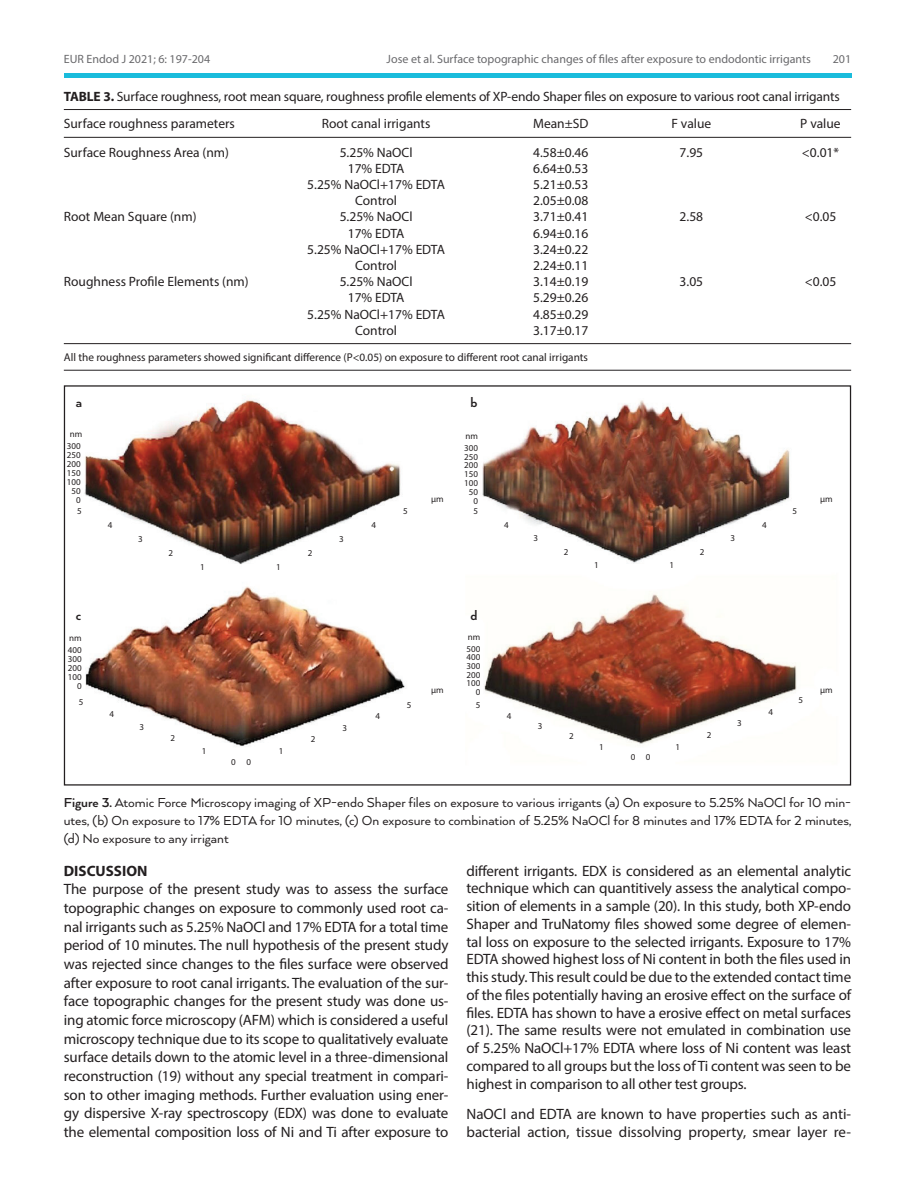
<style>
.page{position:relative;width:915px;height:1191px;background:#fff}
.page>*{position:absolute;margin:0;border:0;box-sizing:border-box;transform-origin:0 0}
.t1{font:15px/17.7px "Myriad Pro";letter-spacing:-.01em;color:#231f20;text-align:justify}
.t2{font:15px/18px "Arquitecta";color:#231f20;text-align:justify}
.t3{font:700 15px "Myriad Pro";color:#231f20}
.t4{font:700 15px "Arquitecta";color:#231f20}
.t5{font:13.5px "Myriad Pro";color:#231f20}
.t6{font:12px "Myriad Pro";color:#69696c}
.t7{font:11.25px "Myriad Pro";color:#231f20}
.t8{font:9px "Myriad Pro";color:#231f20}
.s1{font-weight:700}
</style>
<div class="page">
<div style="left:64px;top:73px;width:786px;height:5px;background:#1abcdc"></div>
<hr style="left:64px;top:109px;width:786px;height:1px;background:#231f20">
<hr style="left:64px;top:137px;width:786px;height:1px;background:#231f20">
<hr style="left:64px;top:343px;width:786px;height:1px;background:#231f20">
<hr style="left:64px;top:370px;width:786px;height:1px;background:#231f20">
<img style="left:84px;top:400px;width:713px;height:347px">
<p class="t6" style="left:64px;top:52px;width:148px">EUR Endod J 2021; 6: 197-204</p>
<p class="t6" style="left:386px;top:52px;width:425px">Jose et al. Surface topographic changes of files after exposure to endodontic irrigants</p>
<p class="t6" style="left:832px;top:52px;width:20px">201</p>
<p class="t5" style="left:64px;top:88px;width:777px"><span class="s1">TABLE 3.</span> Surface roughness, root mean square, roughness profile elements of XP-endo Shaper files on exposure to various root canal irrigants</p>
<p class="t5" style="left:64px;top:115px;width:172px">Surface roughness parameters</p>
<p class="t5" style="left:321px;top:115px;width:110px">Root canal irrigants</p>
<p class="t5" style="left:533px;top:115px;width:57px">Mean±SD</p>
<p class="t5" style="left:671px;top:115px;width:41px">F value</p>
<p class="t5" style="left:800px;top:115px;width:42px">P value</p>
<p class="t5" style="left:64px;top:144px;width:167px">Surface Roughness Area (nm)</p>
<p class="t5" style="left:339px;top:144px;width:74px">5.25% NaOCl</p>
<p class="t5" style="left:533px;top:144px;width:57px">4.58±0.46</p>
<p class="t5" style="left:679px;top:144px;width:25px">7.95</p>
<p class="t5" style="left:801px;top:144px;width:39px">&lt;0.01*</p>
<p class="t5" style="left:347px;top:160px;width:58px">17% EDTA</p>
<p class="t5" style="left:533px;top:160px;width:57px">6.64±0.53</p>
<p class="t5" style="left:307px;top:176px;width:139px">5.25% NaOCl+17% EDTA</p>
<p class="t5" style="left:533px;top:176px;width:57px">5.21±0.53</p>
<p class="t5" style="left:355px;top:192px;width:43px">Control</p>
<p class="t5" style="left:533px;top:192px;width:57px">2.05±0.08</p>
<p class="t5" style="left:64px;top:208px;width:134px">Root Mean Square (nm)</p>
<p class="t5" style="left:339px;top:208px;width:74px">5.25% NaOCl</p>
<p class="t5" style="left:533px;top:208px;width:57px">3.71±0.41</p>
<p class="t5" style="left:679px;top:208px;width:25px">2.58</p>
<p class="t5" style="left:804px;top:208px;width:33px">&lt;0.05</p>
<p class="t5" style="left:347px;top:225px;width:58px">17% EDTA</p>
<p class="t5" style="left:533px;top:225px;width:57px">6.94±0.16</p>
<p class="t5" style="left:307px;top:241px;width:139px">5.25% NaOCl+17% EDTA</p>
<p class="t5" style="left:533px;top:241px;width:57px">3.24±0.22</p>
<p class="t5" style="left:355px;top:257px;width:43px">Control</p>
<p class="t5" style="left:533px;top:257px;width:57px">2.24±0.11</p>
<p class="t5" style="left:64px;top:273px;width:186px">Roughness Profile Elements (nm)</p>
<p class="t5" style="left:339px;top:273px;width:74px">5.25% NaOCl</p>
<p class="t5" style="left:533px;top:273px;width:57px">3.14±0.19</p>
<p class="t5" style="left:679px;top:273px;width:25px">3.05</p>
<p class="t5" style="left:804px;top:273px;width:33px">&lt;0.05</p>
<p class="t5" style="left:347px;top:289px;width:58px">17% EDTA</p>
<p class="t5" style="left:533px;top:289px;width:57px">5.29±0.26</p>
<p class="t5" style="left:307px;top:306px;width:139px">5.25% NaOCl+17% EDTA</p>
<p class="t5" style="left:533px;top:306px;width:57px">4.85±0.29</p>
<p class="t5" style="left:355px;top:322px;width:43px">Control</p>
<p class="t5" style="left:533px;top:322px;width:57px">3.17±0.17</p>
<p class="t7" style="left:64px;top:350px;width:525px">All the roughness parameters showed significant difference (P&lt;0.05) on exposure to different root canal irrigants</p>
<p class="t4" style="left:76px;top:393px;width:8px">a</p>
<p class="t8" style="left:70px;top:429px;width:14px">nm</p>
<p class="t4" style="left:470px;top:393px;width:9px">b</p>
<p class="t8" style="left:465px;top:430px;width:14px">nm</p>
<p class="t8" style="left:67px;top:441px;width:15px">300</p>
<p class="t8" style="left:464px;top:442px;width:15px">300</p>
<p class="t8" style="left:67px;top:449px;width:15px">250</p>
<p class="t8" style="left:464px;top:451px;width:15px">250</p>
<p class="t8" style="left:464px;top:460px;width:15px">200</p>
<p class="t8" style="left:67px;top:458px;width:15px">200</p>
<p class="t8" style="left:67px;top:467px;width:15px">150</p>
<p class="t8" style="left:464px;top:469px;width:15px">150</p>
<p class="t8" style="left:464px;top:477px;width:15px">100</p>
<p class="t8" style="left:67px;top:476px;width:15px">100</p>
<p class="t8" style="left:72px;top:485px;width:11px">50</p>
<p class="t8" style="left:469px;top:486px;width:11px">50</p>
<p class="t8" style="left:473px;top:495px;width:6px">0</p>
<p class="t8" style="left:76px;top:494px;width:6px">0</p>
<p class="t8" style="left:431px;top:494px;width:14px">µm</p>
<p class="t8" style="left:77px;top:506px;width:6px">5</p>
<p class="t8" style="left:403px;top:506px;width:6px">5</p>
<p class="t8" style="left:792px;top:506px;width:6px">5</p>
<p class="t8" style="left:108px;top:520px;width:6px">4</p>
<p class="t8" style="left:371px;top:520px;width:6px">4</p>
<p class="t8" style="left:504px;top:519px;width:6px">4</p>
<p class="t8" style="left:761px;top:519px;width:6px">4</p>
<p class="t8" style="left:138px;top:534px;width:6px">3</p>
<p class="t8" style="left:339px;top:534px;width:6px">3</p>
<p class="t8" style="left:533px;top:533px;width:6px">3</p>
<p class="t8" style="left:730px;top:533px;width:6px">3</p>
<p class="t8" style="left:168px;top:547px;width:6px">2</p>
<p class="t8" style="left:307px;top:547px;width:6px">2</p>
<p class="t8" style="left:563px;top:546px;width:6px">2</p>
<p class="t8" style="left:699px;top:546px;width:6px">2</p>
<p class="t8" style="left:200px;top:561px;width:6px">1</p>
<p class="t8" style="left:276px;top:561px;width:6px">1</p>
<p class="t8" style="left:594px;top:559px;width:6px">1</p>
<p class="t8" style="left:669px;top:559px;width:6px">1</p>
<p class="t8" style="left:473px;top:506px;width:6px">5</p>
<p class="t4" style="left:76px;top:606px;width:7px">c</p>
<p class="t8" style="left:69px;top:632px;width:14px">nm</p>
<p class="t4" style="left:470px;top:606px;width:9px">d</p>
<p class="t8" style="left:467px;top:631px;width:14px">nm</p>
<p class="t8" style="left:819px;top:494px;width:14px">µm</p>
<p class="t8" style="left:68px;top:644px;width:15px">400</p>
<p class="t8" style="left:68px;top:653px;width:15px">300</p>
<p class="t8" style="left:68px;top:662px;width:15px">200</p>
<p class="t8" style="left:68px;top:671px;width:15px">100</p>
<p class="t8" style="left:77px;top:681px;width:6px">0</p>
<p class="t8" style="left:466px;top:643px;width:15px">500</p>
<p class="t8" style="left:466px;top:652px;width:15px">400</p>
<p class="t8" style="left:466px;top:660px;width:15px">300</p>
<p class="t8" style="left:466px;top:669px;width:15px">200</p>
<p class="t8" style="left:466px;top:677px;width:15px">100</p>
<p class="t8" style="left:431px;top:684px;width:14px">µm</p>
<p class="t8" style="left:819px;top:684px;width:14px">µm</p>
<p class="t8" style="left:475px;top:686px;width:6px">0</p>
<p class="t8" style="left:79px;top:696px;width:6px">5</p>
<p class="t8" style="left:798px;top:695px;width:6px">5</p>
<p class="t8" style="left:109px;top:708px;width:6px">4</p>
<p class="t8" style="left:375px;top:710px;width:6px">4</p>
<p class="t8" style="left:506px;top:710px;width:6px">4</p>
<p class="t8" style="left:406px;top:699px;width:6px">5</p>
<p class="t8" style="left:475px;top:699px;width:6px">5</p>
<p class="t8" style="left:768px;top:706px;width:6px">4</p>
<p class="t8" style="left:139px;top:721px;width:6px">3</p>
<p class="t8" style="left:342px;top:722px;width:6px">3</p>
<p class="t8" style="left:537px;top:720px;width:6px">3</p>
<p class="t8" style="left:737px;top:717px;width:6px">3</p>
<p class="t8" style="left:568px;top:731px;width:6px">2</p>
<p class="t8" style="left:706px;top:729px;width:6px">2</p>
<p class="t8" style="left:171px;top:732px;width:6px">2</p>
<p class="t8" style="left:310px;top:734px;width:6px">2</p>
<p class="t8" style="left:599px;top:741px;width:6px">1</p>
<p class="t8" style="left:675px;top:741px;width:6px">1</p>
<p class="t8" style="left:202px;top:745px;width:6px">1</p>
<p class="t8" style="left:279px;top:745px;width:6px">1</p>
<p class="t8" style="left:630px;top:751px;width:6px">0</p>
<p class="t8" style="left:645px;top:751px;width:6px">0</p>
<p class="t8" style="left:231px;top:756px;width:6px">0</p>
<p class="t8" style="left:246px;top:756px;width:6px">0</p>
<p class="t2" style="left:64px;top:793px;width:788px"><span class="s1">Figure 3.</span> Atomic Force Microscopy imaging of XP-endo Shaper files on exposure to various irrigants (a) On exposure to 5.25% NaOCl for 10 min&shy;utes, (b) On exposure to 17% EDTA for 10 minutes, (c) On exposure to combination of 5.25% NaOCl for 8 minutes and 17% EDTA for 2 minutes, (d) No exposure to any irrigant</p>
<p class="t3" style="left:64px;top:860px;width:85px">DISCUSSION</p>
<p class="t1" style="left:64px;top:879px;width:386px;line-height:18.6px">The purpose of the present study was to assess the surface topographic changes on exposure to commonly used root ca&shy;nal irrigants such as 5.25% NaOCl and 17% EDTA for a total time period of 10 minutes. The null hypothesis of the present study was rejected since changes to the files surface were observed after exposure to root canal irrigants. The evaluation of the sur&shy;face topographic changes for the present study was done us&shy;ing atomic force microscopy (AFM) which is considered a useful microscopy technique due to its scope to qualitatively evaluate surface details down to the atomic level in a three-dimensional reconstruction (19) without any special treatment in compari&shy;son to other imaging methods. Further evaluation using ener&shy;gy dispersive X-ray spectroscopy (EDX) was done to evaluate the elemental composition loss of Ni and Ti after exposure to</p>
<p class="t1" style="left:466px;top:861px;width:386px">different irrigants. EDX is considered as an elemental analytic technique which can quantitively assess the analytical compo&shy;sition of elements in a sample (20). In this study, both XP-endo Shaper and TruNatomy files showed some degree of elemen&shy;tal loss on exposure to the selected irrigants. Exposure to 17% EDTA showed highest loss of Ni content in both the files used in this study. This result could be due to the extended contact time of the files potentially having an erosive effect on the surface of files. EDTA has shown to have a erosive effect on metal surfaces (21). The same results were not emulated in combination use of 5.25% NaOCl+17% EDTA where loss of Ni content was least compared to all groups but the loss of Ti content was seen to be highest in comparison to all other test groups.</p>
<p class="t1" style="left:466px;top:1105px;width:386px">NaOCl and EDTA are known to have properties such as anti&shy;bacterial action, tissue dissolving property, smear layer re-</p>
</div>
